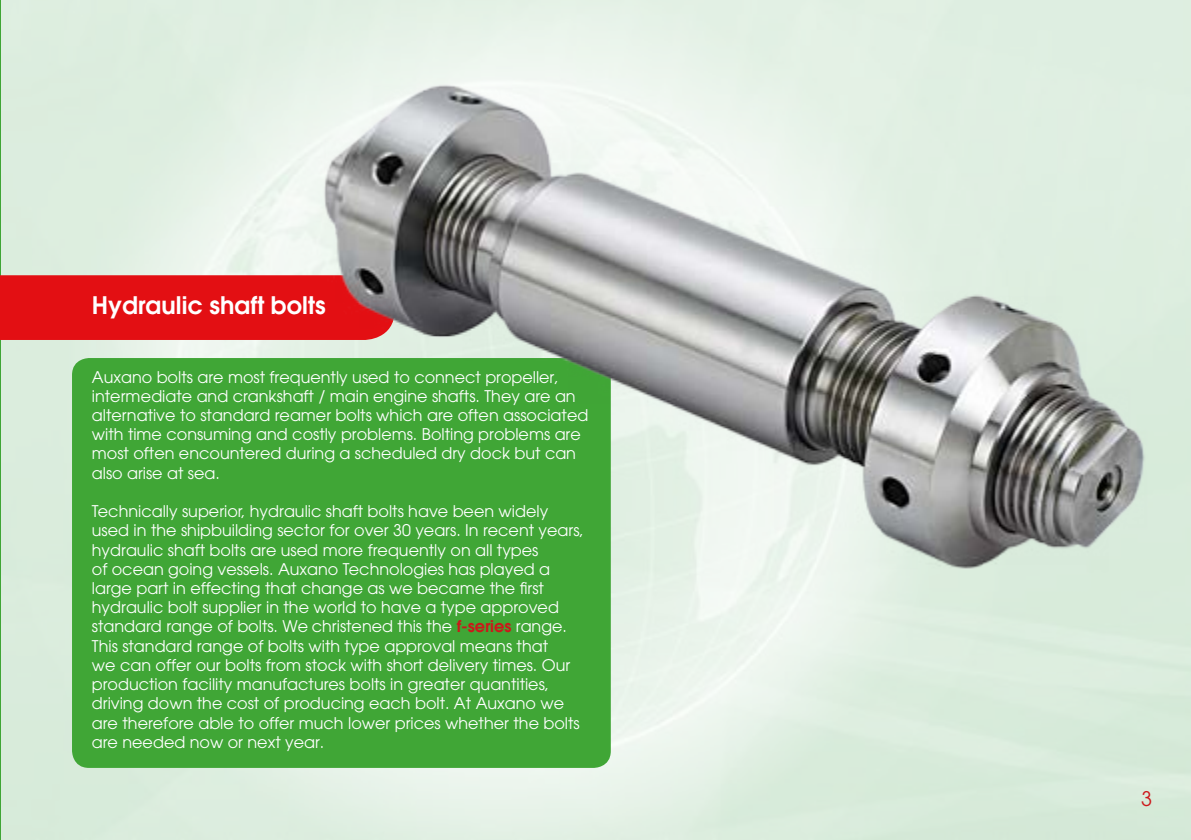
<style>
.page{position:relative;width:1191px;height:840px;background:#fff}
.page>*{position:absolute;margin:0;border:0;box-sizing:border-box;transform-origin:0 0}
.t1{font:600 24px "Avant Garde LT";color:#fff}
.t2{font:20px "Avant Garde LT";color:#cd171a}
.t3{font:16px/19.2px "Avant Garde LT";color:#fff}
.s1{font-weight:600;color:#cc171a}
</style>
<div class="page">
<img style="left:0;top:0;width:1191px;height:839px">
<div style="left:72px;top:358px;width:539px;height:409px;background:#40a636;border-radius:17px"></div>
<div style="left:0;top:275px;width:215px;height:65px;background:#e30f13"></div>
<img style="left:215px;top:26px;width:976px;height:648px">
<h1 class="t1" style="left:92px;top:290px;width:235px">Hydraulic shaft bolts</h1>
<p class="t3" style="left:92px;top:367px;width:498px">Auxano bolts are most frequently used to connect propeller, intermediate and crankshaft / main engine shafts. They are an alternative to standard reamer bolts which are often associated with time consuming and costly problems. Bolting problems are most often encountered during a scheduled dry dock but can also arise at sea.</p>
<p class="t3" style="left:92px;top:501px;width:493px">Technically superior, hydraulic shaft bolts have been widely used in the shipbuilding sector for over 30 years. In recent years, hydraulic shaft bolts are used more frequently on all types<br>of ocean going vessels. Auxano Technologies has played a large part in effecting that change as we became the first hydraulic bolt supplier in the world to have a type approved standard range of bolts. We christened this the <span class="s1">f-series</span> range.<br>This standard range of bolts with type approval means that<br>we can offer our bolts from stock with short delivery times. Our production facility manufactures bolts in greater quantities, driving down the cost of producing each bolt. At Auxano we are therefore able to offer much lower prices whether the bolts are needed now or next year.</p>
<p class="t2" style="left:1141px;top:786px;width:13px">3</p>
</div>
